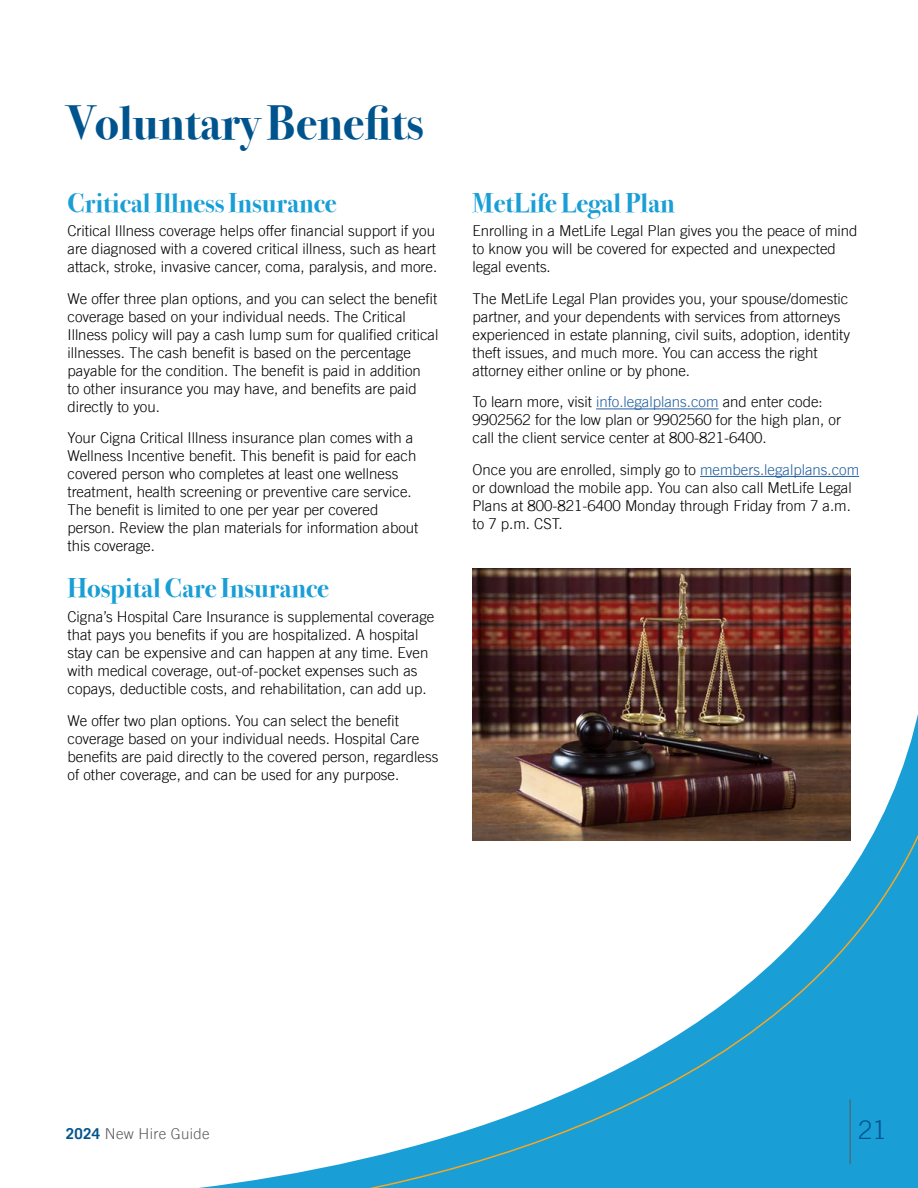
<style>
.page{position:relative;width:918px;height:1188px;background:#fff}
.page>*{position:absolute;margin:0;border:0;box-sizing:border-box;transform-origin:0 0}
.t1{font:700 48px "Bodoni Svty Two ITCTT";color:#00548e}
.t2{font:700 27px "Bodoni Svty Two ITCTT";color:#199ed6}
.t3{font:300 25.5px "Trade Gothic LT";color:#00548e}
.t4{font:300 15px/18px "Trade Gothic LT";color:#000}
.t5{font:300 15px "Trade Gothic LT";letter-spacing:.02em;color:#5a5b5d}
.s1{color:#215e9e}
.s2{font-weight:700;color:#00548e}
</style>
<div class="page">
<hr style="left:596px;top:409px;width:123px;height:1px;background:#215e9e">
<hr style="left:700px;top:476px;width:159px;height:1px;background:#215e9e">
<svg style="left:301px;top:612px;width:617px;height:576px"></svg>
<img style="left:472px;top:568px;width:378px;height:272px">
<hr style="left:850px;top:1099px;width:1px;height:65px;background:#5a5b5d">
<h1 class="t1" style="left:68px;top:83px;width:357px">Voluntary Benefits</h1>
<h2 class="t2" style="left:68px;top:180px;width:271px">Critical Illness Insurance</h2>
<p class="t4" style="left:68px;top:222px;width:371px">Critical Illness coverage helps offer financial support if you are diagnosed with a covered critical illness, such as heart attack, stroke, invasive cancer, coma, paralysis, and more.</p>
<p class="t4" style="left:68px;top:289px;width:372px">We offer three plan options, and you can select the benefit coverage based on your individual needs. The Critical Illness policy will pay a cash lump sum for qualified critical illnesses. The cash benefit is based on the percentage payable for the condition. The benefit is paid in addition<br>to other insurance you may have, and benefits are paid directly to you.</p>
<p class="t4" style="left:68px;top:429px;width:352px">Your Cigna Critical Illness insurance plan comes with a Wellness Incentive benefit. This benefit is paid for each covered person who completes at least one wellness treatment, health screening or preventive care service.<br>The benefit is limited to one per year per covered person. Review the plan materials for information about this coverage.</p>
<h2 class="t2" style="left:68px;top:566px;width:263px">Hospital Care Insurance</h2>
<p class="t4" style="left:68px;top:608px;width:368px">Cigna’s Hospital Care Insurance is supplemental coverage that pays you benefits if you are hospitalized. A hospital stay can be expensive and can happen at any time. Even with medical coverage, out-of-pocket expenses such as copays, deductible costs, and rehabilitation, can add up.</p>
<p class="t4" style="left:68px;top:711px;width:372px">We offer two plan options. You can select the benefit coverage based on your individual needs. Hospital Care benefits are paid directly to the covered person, regardless of other coverage, and can be used for any purpose.</p>
<h2 class="t2" style="left:472px;top:180px;width:204px">MetLife Legal Plan</h2>
<p class="t4" style="left:472px;top:222px;width:387px">Enrolling in a MetLife Legal Plan gives you the peace of mind to know you will be covered for expected and unexpected legal events.</p>
<p class="t4" style="left:472px;top:289px;width:379px">The MetLife Legal Plan provides you, your spouse/domestic partner, and your dependents with services from attorneys experienced in estate planning, civil suits, adoption, identity theft issues, and much more. You can access the right attorney either online or by phone.</p>
<p class="t4" style="left:472px;top:393px;width:370px">To learn more, visit <span class="s1">info.legalplans.com</span> and enter code:<br>9902562 for the low plan or 9902560 for the high plan, or call the client service center at 800-821-6400.</p>
<p class="t4" style="left:472px;top:460px;width:388px">Once you are enrolled, simply go to <span class="s1">members.legalplans.com </span>or download the mobile app. You can also call MetLife Legal Plans at 800-821-6400 Monday through Friday from 7 a.m. to 7 p.m. CST.</p>
<p class="t5" style="left:66px;top:1125px;width:145px"><span class="s2">2024</span> New Hire Guide</p>
<h3 class="t3" style="left:858px;top:1115px;width:30px">21</h3>
</div>
